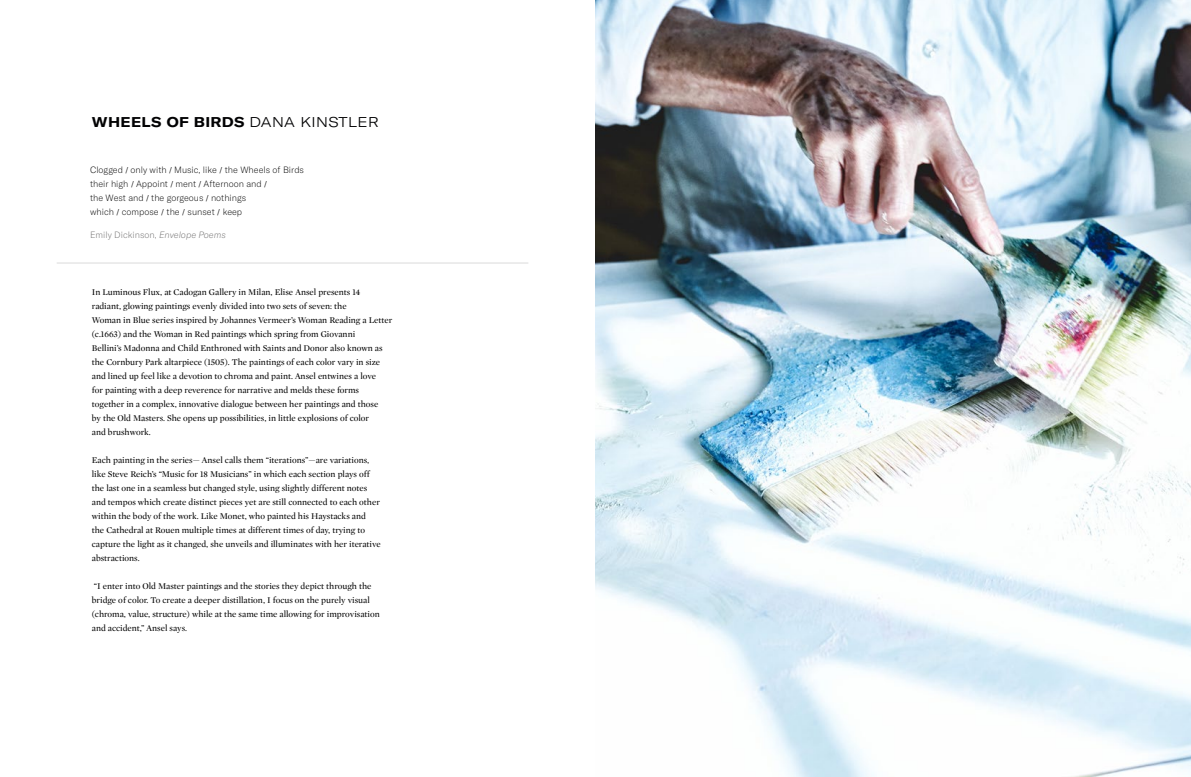
<style>
.page{position:relative;width:1191px;height:777px;background:#fff}
.page>*{position:absolute;margin:0;border:0;box-sizing:border-box;transform-origin:0 0}
.t1{font:700 expanded 14px "GT America Trial";letter-spacing:.025em;color:#020203}
.t2{font:9px/14px "Mercury Display";color:#000}
.t3{font:100 9px/14px "GT America Trial";color:#000}
.t4{font:100 9px "GT America Trial";color:#706f6f}
.s1{font-weight:300}
.s2{font-family:"Minion Pro";font-weight:400}
.s3{font-style:italic}
</style>
<div class="page">
<img style="left:595px;top:0;width:596px;height:777px">
<hr style="left:57px;top:263px;width:471px;height:1px;background:#dadada">
<h1 class="t1" style="left:92px;top:117px;width:288px">WHEELS OF BIRDS <span class="s1">DANA KINSTLER</span></h1>
<p class="t3" style="left:90px;top:164px;width:215px">Clogged <span class="s2">/</span> only with <span class="s2">/</span> Music, like <span class="s2">/</span> the Wheels of Birds their high <span class="s2">/</span> Appoint <span class="s2">/</span> ment <span class="s2">/</span> Afternoon and <span class="s2">/<br></span>the West and <span class="s2">/</span> the gorgeous <span class="s2">/</span> nothings<br>which <span class="s2">/</span> compose <span class="s2">/</span> the <span class="s2">/</span> sunset <span class="s2">/</span> keep</p>
<p class="t4" style="left:90px;top:231px;width:137px">Emily Dickinson, <span class="s3">Envelope Poems</span></p>
<p class="t2" style="left:92px;top:285px;width:302px">In Luminous Flux, at Cadogan Gallery in Milan, Elise Ansel presents 14<br>radiant, glowing paintings evenly divided into two sets of seven: the<br>Woman in Blue series inspired by Johannes Vermeer’s Woman Reading a Letter (c.1663) and the Woman in Red paintings which spring from Giovanni<br>Bellini’s Madonna and Child Enthroned with Saints and Donor also known as the Cornbury Park altarpiece (1505). The paintings of each color vary in size and lined up feel like a devotion to chroma and paint. Ansel entwines a love<br>for painting with a deep reverence for narrative and melds these forms together in a complex, innovative dialogue between her paintings and those<br>by the Old Masters. She opens up possibilities, in little explosions of color<br>and brushwork.</p>
<p class="t2" style="left:92px;top:453px;width:290px">Each painting in the series— Ansel calls them “iterations”—are variations, like Steve Reich’s “Music for 18 Musicians” in which each section plays off the last one in a seamless but changed style, using slightly different notes and tempos which create distinct pieces yet are still connected to each other within the body of the work. Like Monet, who painted his Haystacks and<br>the Cathedral at Rouen multiple times at different times of day, trying to capture the light as it changed, she unveils and illuminates with her iterative abstractions.</p>
<p class="t2" style="left:92px;top:579px;width:289px">“I enter into Old Master paintings and the stories they depict through the bridge of color. To create a deeper distillation, I focus on the purely visual (chroma, value, structure) while at the same time allowing for improvisation and accident,” Ansel says.</p>
</div>
